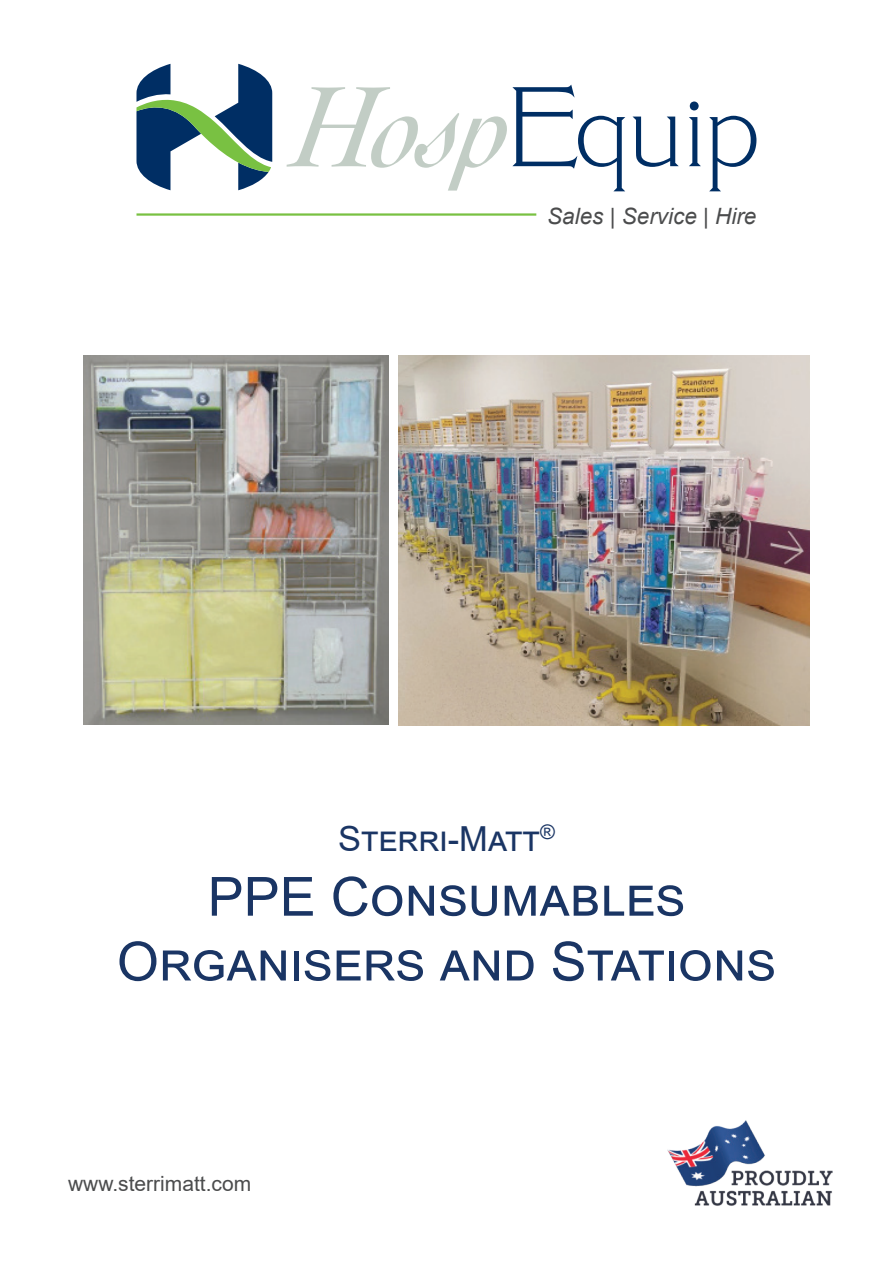
<style>
.page{position:relative;width:893px;height:1263px;background:#fff}
.page>*{position:absolute;margin:0;border:0;box-sizing:border-box;transform-origin:0 0}
.t1{font:54px/64.8px "Arial";color:#1a3564;text-align:center}
.t2{font:34.5px "Arial";color:#1a3564}
.t3{font:italic 22.5px "Arial";color:#4b4c4d}
.t4{font:21px "Arial";color:#4b4c4d}
</style>
<div class="page">
<svg style="left:633px;top:117px;width:46px;height:50px"></svg>
<svg style="left:689px;top:102px;width:12px;height:64px"></svg>
<svg style="left:709px;top:116px;width:47px;height:75px"></svg>
<svg style="left:287px;top:85px;width:338px;height:106px"></svg>
<svg style="left:136px;top:64px;width:136px;height:126px"></svg>
<hr style="left:136px;top:213px;width:400px;height:3px;background:#79c142">
<img style="left:83px;top:355px;width:305px;height:370px">
<img style="left:398px;top:355px;width:411px;height:370px">
<img style="left:668px;top:1120px;width:165px;height:86px">
<p class="t3" style="left:547px;top:202px;width:211px">Sales | Service | Hire</p>
<p class="t2" style="left:338px;top:815px;width:218px">Sterri-Matt<sup>®</sup></p>
<p class="t1" style="left:117px;top:864px;width:661px">PPE Consumables<br>Organisers and Stations</p>
<p class="t4" style="left:68px;top:1169px;width:185px">www.sterrimatt.com</p>
</div>
